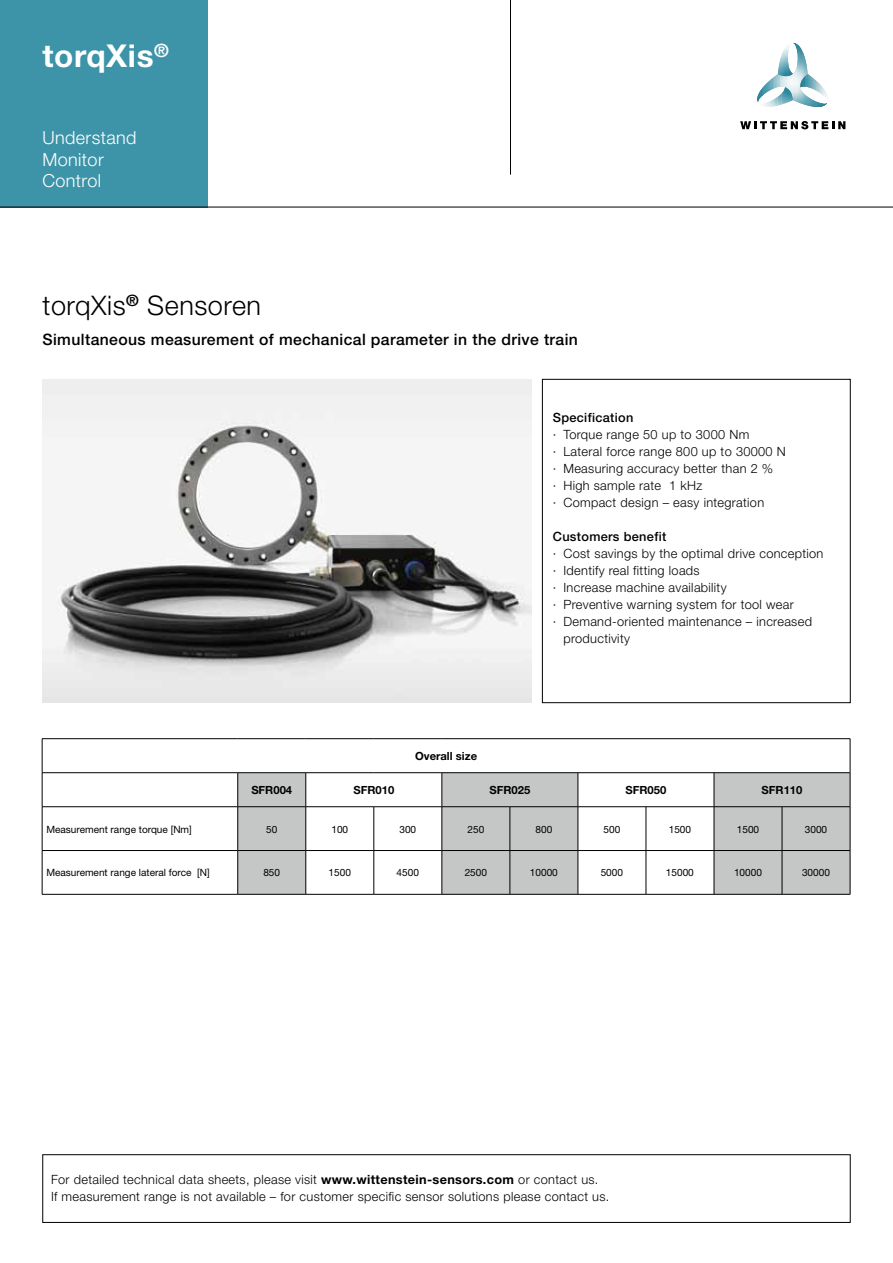
<style>
.page{position:relative;width:893px;height:1263px;background:#fff}
.page>*{position:absolute;margin:0;border:0;box-sizing:border-box;transform-origin:0 0}
.t1{font:700 31.5px "Helvetica Neue LT";letter-spacing:.02em;color:#fff}
.t2{font:300 27px "Helvetica Neue LT";letter-spacing:.02em;color:#000}
.t3{font:300 18px/21.6px "Helvetica Neue LT";letter-spacing:.02em;color:#fff}
.t4{font:500 15.75px "Helvetica Neue LT";letter-spacing:.025em;color:#000}
.t5{font:300 12.75px/17.1px "Helvetica Neue LT";letter-spacing:.025em;color:#000}
.t6{font:500 12.75px "Helvetica Neue LT";letter-spacing:.025em;color:#000}
.t7{font:700 11.25px "Helvetica Neue LT";color:#000}
.t8{font:10.05px "Helvetica Neue LT";color:#000}
.s1{font-weight:500}
.s2{font-weight:700}
</style>
<div class="page">
<div style="left:542px;top:379px;width:308px;height:324px;border:1px solid #000"></div>
<img style="left:43px;top:379px;width:488px;height:324px">
<div style="left:0;top:0;width:207px;height:207px;background:#3d94a8"></div>
<hr style="left:0;top:207px;width:893px;height:1px;background:#000">
<hr style="left:510px;top:0;width:1px;height:175px;background:#000">
<img style="left:800px;top:47px;width:4px;height:29px">
<img style="left:796px;top:51px;width:4px;height:52px">
<img style="left:804px;top:55px;width:4px;height:21px">
<img style="left:793px;top:70px;width:3px;height:32px">
<svg style="left:785px;top:43px;width:15px;height:8px"></svg>
<img style="left:782px;top:49px;width:3px;height:20px">
<img style="left:785px;top:51px;width:4px;height:18px">
<img style="left:778px;top:55px;width:4px;height:14px">
<svg style="left:800px;top:76px;width:27px;height:30px"></svg>
<svg style="left:757px;top:69px;width:36px;height:37px"></svg>
<svg style="left:740px;top:121px;width:105px;height:8px"></svg>
<div style="left:43px;top:1154px;width:807px;height:69px;border:1px solid #000"></div>
<svg style="left:238px;top:773px;width:612px;height:121px;fill:#c5c6c6"></svg>
<hr style="left:42px;top:738px;width:196px;height:1px;background:#000">
<hr style="left:42px;top:739px;width:1px;height:33px;background:#000">
<hr style="left:238px;top:738px;width:68px;height:1px;background:#000">
<hr style="left:306px;top:738px;width:68px;height:1px;background:#000">
<hr style="left:374px;top:738px;width:68px;height:1px;background:#000">
<hr style="left:442px;top:738px;width:68px;height:1px;background:#000">
<hr style="left:510px;top:738px;width:68px;height:1px;background:#000">
<hr style="left:578px;top:738px;width:68px;height:1px;background:#000">
<hr style="left:646px;top:738px;width:68px;height:1px;background:#000">
<hr style="left:714px;top:738px;width:68px;height:1px;background:#000">
<hr style="left:782px;top:738px;width:68px;height:1px;background:#000">
<hr style="left:850px;top:739px;width:1px;height:33px;background:#000">
<hr style="left:42px;top:772px;width:196px;height:1px;background:#000">
<hr style="left:42px;top:773px;width:1px;height:33px;background:#000">
<hr style="left:238px;top:772px;width:68px;height:1px;background:#000">
<hr style="left:237px;top:773px;width:1px;height:33px;background:#000">
<hr style="left:306px;top:772px;width:68px;height:1px;background:#000">
<hr style="left:306px;top:773px;width:1px;height:33px;background:#000">
<hr style="left:374px;top:772px;width:68px;height:1px;background:#000">
<hr style="left:442px;top:772px;width:68px;height:1px;background:#000">
<hr style="left:442px;top:773px;width:1px;height:33px;background:#000">
<hr style="left:510px;top:772px;width:68px;height:1px;background:#000">
<hr style="left:578px;top:772px;width:68px;height:1px;background:#000">
<hr style="left:578px;top:773px;width:1px;height:33px;background:#000">
<hr style="left:646px;top:772px;width:68px;height:1px;background:#000">
<hr style="left:714px;top:772px;width:68px;height:1px;background:#000">
<hr style="left:714px;top:773px;width:1px;height:33px;background:#000">
<hr style="left:782px;top:772px;width:68px;height:1px;background:#000">
<hr style="left:850px;top:773px;width:1px;height:33px;background:#000">
<hr style="left:42px;top:806px;width:196px;height:1px;background:#000">
<hr style="left:42px;top:807px;width:1px;height:43px;background:#000">
<hr style="left:238px;top:806px;width:68px;height:1px;background:#000">
<hr style="left:306px;top:806px;width:68px;height:1px;background:#000">
<hr style="left:306px;top:807px;width:1px;height:43px;background:#000">
<hr style="left:374px;top:806px;width:68px;height:1px;background:#000">
<hr style="left:374px;top:807px;width:1px;height:43px;background:#000">
<hr style="left:442px;top:806px;width:68px;height:1px;background:#000">
<hr style="left:442px;top:807px;width:1px;height:43px;background:#000">
<hr style="left:510px;top:806px;width:68px;height:1px;background:#000">
<hr style="left:510px;top:807px;width:1px;height:43px;background:#000">
<hr style="left:578px;top:806px;width:68px;height:1px;background:#000">
<hr style="left:578px;top:807px;width:1px;height:43px;background:#000">
<hr style="left:646px;top:806px;width:68px;height:1px;background:#000">
<hr style="left:646px;top:807px;width:1px;height:43px;background:#000">
<hr style="left:714px;top:806px;width:68px;height:1px;background:#000">
<hr style="left:714px;top:807px;width:1px;height:43px;background:#000">
<hr style="left:782px;top:806px;width:68px;height:1px;background:#000">
<hr style="left:782px;top:807px;width:1px;height:43px;background:#000">
<hr style="left:850px;top:807px;width:1px;height:43px;background:#000">
<hr style="left:42px;top:850px;width:196px;height:1px;background:#000">
<hr style="left:42px;top:851px;width:1px;height:43px;background:#000">
<hr style="left:238px;top:850px;width:68px;height:1px;background:#000">
<hr style="left:306px;top:850px;width:68px;height:1px;background:#000">
<hr style="left:306px;top:851px;width:1px;height:43px;background:#000">
<hr style="left:374px;top:850px;width:68px;height:1px;background:#000">
<hr style="left:374px;top:851px;width:1px;height:43px;background:#000">
<hr style="left:442px;top:850px;width:68px;height:1px;background:#000">
<hr style="left:442px;top:851px;width:1px;height:43px;background:#000">
<hr style="left:510px;top:850px;width:68px;height:1px;background:#000">
<hr style="left:510px;top:851px;width:1px;height:43px;background:#000">
<hr style="left:578px;top:850px;width:68px;height:1px;background:#000">
<hr style="left:578px;top:851px;width:1px;height:43px;background:#000">
<hr style="left:646px;top:850px;width:68px;height:1px;background:#000">
<hr style="left:646px;top:851px;width:1px;height:43px;background:#000">
<hr style="left:714px;top:850px;width:68px;height:1px;background:#000">
<hr style="left:714px;top:851px;width:1px;height:43px;background:#000">
<hr style="left:782px;top:850px;width:68px;height:1px;background:#000">
<hr style="left:782px;top:851px;width:1px;height:43px;background:#000">
<hr style="left:850px;top:851px;width:1px;height:43px;background:#000">
<hr style="left:42px;top:894px;width:196px;height:1px;background:#000">
<hr style="left:238px;top:894px;width:68px;height:1px;background:#000">
<hr style="left:306px;top:894px;width:68px;height:1px;background:#000">
<hr style="left:374px;top:894px;width:68px;height:1px;background:#000">
<hr style="left:442px;top:894px;width:68px;height:1px;background:#000">
<hr style="left:510px;top:894px;width:68px;height:1px;background:#000">
<hr style="left:578px;top:894px;width:68px;height:1px;background:#000">
<hr style="left:646px;top:894px;width:68px;height:1px;background:#000">
<hr style="left:714px;top:894px;width:68px;height:1px;background:#000">
<hr style="left:782px;top:894px;width:68px;height:1px;background:#000">
<hr style="left:237px;top:807px;width:1px;height:43px;background:#000">
<hr style="left:237px;top:851px;width:1px;height:43px;background:#000">
<p class="t1" style="left:43px;top:36px;width:128px">torqXis<sup>®</sup></p>
<p class="t3" style="left:43px;top:127px;width:95px">Understand<br>Monitor<br>Control</p>
<p class="t2" style="left:43px;top:289px;width:220px">torqXis<sup>®</sup> Sensoren</p>
<p class="t4" style="left:43px;top:330px;width:537px">Simultaneous measurement of mechanical parameter in the drive train</p>
<p class="t7" style="left:415px;top:749px;width:64px">Overall size</p>
<p class="t5" style="left:553px;top:408px;width:235px"><span class="s1">Specification<br></span>· Torque range 50 up to 3000 Nm<br>· Lateral force range 800 up to 30000 N · Measuring accuracy better than 2 %<br>· High sample rate 1 kHz<br>· Compact design – easy integration</p>
<p class="t6" style="left:553px;top:529px;width:115px">Customers benefit</p>
<p class="t5" style="left:553px;top:545px;width:272px">· Cost savings by the optimal drive conception</p>
<p class="t5" style="left:553px;top:562px;width:148px">· Identify real fitting loads</p>
<p class="t5" style="left:553px;top:579px;width:175px">· Increase machine availability</p>
<p class="t5" style="left:553px;top:596px;width:242px">· Preventive warning system for tool wear</p>
<p class="t5" style="left:553px;top:613px;width:261px">· Demand-oriented maintenance – increased</p>
<p class="t5" style="left:563px;top:630px;width:68px">productivity</p>
<p class="t7" style="left:251px;top:783px;width:42px">SFR004</p>
<p class="t7" style="left:353px;top:783px;width:42px">SFR010</p>
<p class="t7" style="left:489px;top:783px;width:42px">SFR025</p>
<p class="t7" style="left:625px;top:783px;width:42px">SFR050</p>
<p class="t7" style="left:762px;top:783px;width:42px">SFR110</p>
<p class="t8" style="left:46px;top:823px;width:147px">Measurement range torque [Nm]</p>
<p class="t8" style="left:266px;top:823px;width:13px">50</p>
<p class="t8" style="left:331px;top:823px;width:18px">100</p>
<p class="t8" style="left:399px;top:823px;width:18px">300</p>
<p class="t8" style="left:467px;top:823px;width:18px">250</p>
<p class="t8" style="left:535px;top:823px;width:18px">800</p>
<p class="t8" style="left:604px;top:823px;width:18px">500</p>
<p class="t8" style="left:669px;top:823px;width:24px">1500</p>
<p class="t8" style="left:737px;top:823px;width:24px">1500</p>
<p class="t8" style="left:805px;top:823px;width:24px">3000</p>
<p class="t8" style="left:46px;top:867px;width:165px">Measurement range lateral force [N]</p>
<p class="t8" style="left:263px;top:867px;width:18px">850</p>
<p class="t8" style="left:329px;top:867px;width:24px">1500</p>
<p class="t8" style="left:397px;top:867px;width:24px">4500</p>
<p class="t8" style="left:465px;top:867px;width:24px">2500</p>
<p class="t8" style="left:530px;top:867px;width:29px">10000</p>
<p class="t8" style="left:601px;top:867px;width:24px">5000</p>
<p class="t8" style="left:666px;top:867px;width:29px">15000</p>
<p class="t8" style="left:734px;top:867px;width:29px">10000</p>
<p class="t8" style="left:802px;top:867px;width:29px">30000</p>
<p class="t5" style="left:51px;top:1171px;width:560px">For detailed technical data sheets, please visit <span class="s2">www.wittenstein-sensors.com</span> or contact us.<br>If measurement range is not available – for customer specific sensor solutions please contact us.</p>
</div>
